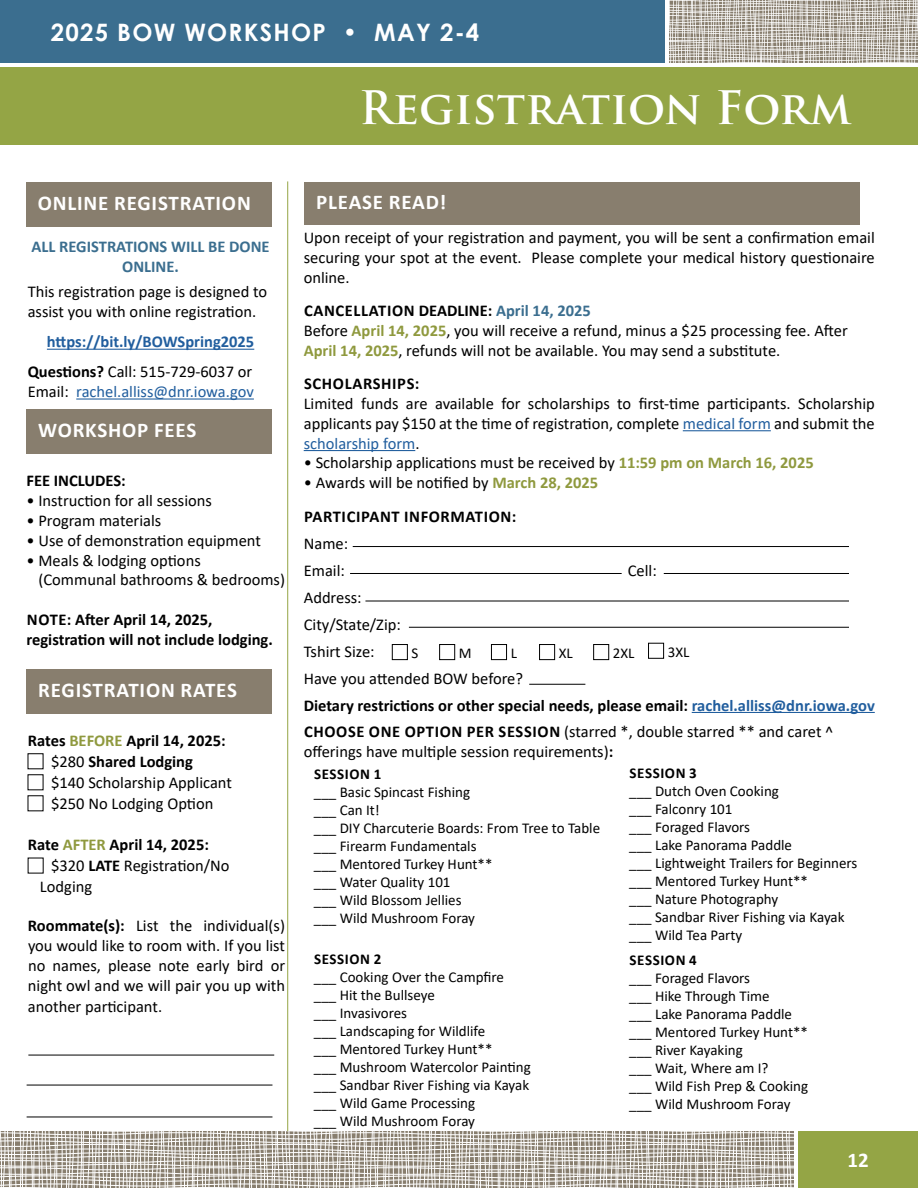
<style>
.page{position:relative;width:918px;height:1188px;background:#fff}
.page>*{position:absolute;margin:0;border:0;box-sizing:border-box;transform-origin:0 0}
.t1{font:700 45px "Trajan Pro";color:#fff}
.t2{font:700 24px "Century Gothic";letter-spacing:.05em;color:#fff}
.t3{font:700 21px "Calibri";letter-spacing:.04em;color:#fff}
.t4{font:16.5px/19.8px "Calibri";color:#000}
.t5{font:700 16.5px/19.8px "Calibri";color:#000}
.t6{font:700 16.5px/30px "Calibri";color:#215e9e;text-align:right}
.t7{font:700 16.5px/19.8px "Calibri";color:#3b6e8f;text-align:center}
.t8{font:16.5px "Calibri";color:#215e9e}
.t9{font:700 16.5px "Calibri";letter-spacing:.04em;color:#000}
.t10{font:15px/18px "Calibri";color:#000}
.t11{font:700 15px "Calibri";letter-spacing:.04em;color:#000}
.s1{color:#000}
.s2{font-weight:400;color:#000}
.s3{font-weight:700}
.s4{font-weight:700;color:#8f993e}
.s5{color:#8f993e}
.s6{font-weight:700;color:#3b6e8f}
.s7{color:#215e9e}
.s8{font-weight:700;color:#215e9e}
</style>
<div class="page">
<hr style="left:683px;top:430px;width:88px;height:1px;background:#215e9e">
<hr style="left:304px;top:450px;width:111px;height:1px;background:#215e9e">
<hr style="left:692px;top:712px;width:183px;height:1px;background:#215e9e">
<div style="left:798px;top:1132px;width:120px;height:56px;background:#94a545"></div>
<div style="left:0;top:68px;width:918px;height:77px;background:#94a545"></div>
<div style="left:0;top:0;width:664px;height:63px;background:#3b6e8f"></div>
<svg style="left:669px;top:0;width:249px;height:63px;background:#bfb9b1"></svg>
<hr style="left:287px;top:181px;width:1px;height:951px;background:#94a545">
<div style="left:305px;top:182px;width:555px;height:42px;background:#887e6e"></div>
<div style="left:26px;top:409px;width:246px;height:45px;background:#887e6e"></div>
<div style="left:26px;top:670px;width:246px;height:44px;background:#887e6e"></div>
<div style="left:28px;top:753px;width:15px;height:16px;border:1px solid #000"></div>
<hr style="left:353px;top:546px;width:496px;height:1px;background:#000">
<hr style="left:350px;top:573px;width:272px;height:1px;background:#000">
<hr style="left:664px;top:573px;width:185px;height:1px;background:#000">
<hr style="left:365px;top:601px;width:484px;height:1px;background:#000">
<hr style="left:409px;top:627px;width:440px;height:1px;background:#000">
<hr style="left:529px;top:684px;width:56px;height:1px;background:#000">
<hr style="left:27px;top:1085px;width:245px;height:1px;background:#000">
<hr style="left:27px;top:1117px;width:245px;height:1px;background:#000">
<svg style="left:0;top:1132px;width:794px;height:56px"></svg>
<div style="left:26px;top:183px;width:246px;height:44px;background:#887e6e"></div>
<hr style="left:47px;top:349px;width:207px;height:1px;background:#215e9e">
<hr style="left:76px;top:398px;width:178px;height:2px;background:#215e9e">
<div style="left:439px;top:644px;width:16px;height:16px;border:1px solid #000"></div>
<div style="left:392px;top:644px;width:16px;height:16px;border:1px solid #000"></div>
<div style="left:491px;top:644px;width:16px;height:16px;border:1px solid #000"></div>
<div style="left:539px;top:644px;width:16px;height:16px;border:1px solid #000"></div>
<div style="left:593px;top:644px;width:16px;height:16px;border:1px solid #000"></div>
<div style="left:648px;top:643px;width:16px;height:16px;border:1px solid #000"></div>
<hr style="left:28px;top:1055px;width:246px;height:1px;background:#000">
<h2 class="t2" style="left:51px;top:14px;width:430px">2025 BOW WORKSHOP • MAY 2-4</h2>
<h1 class="t1" style="left:359px;top:79px;width:494px">Registration Form</h1>
<p class="t3" style="left:38px;top:188px;width:215px">ONLINE REGISTRATION</p>
<p class="t7" style="left:32px;top:236px;width:240px">ALL REGISTRATIONS WILL BE DONE<br>ONLINE.</p>
<p class="t4" style="left:28px;top:281px;width:241px">This registration page is designed to assist you with online registration.</p>
<p class="t6" style="left:28px;top:327px;width:228px">https://bit.ly/BOWSpring2025<br><span class="s1">Questions?</span> <span class="s2">Call: 515-729-6037 or</span></p>
<p class="t8" style="left:28px;top:380px;width:228px"><span class="s1">Email:</span> rachel.alliss@dnr.iowa.gov</p>
<p class="t3" style="left:38px;top:415px;width:160px">WORKSHOP FEES</p>
<p class="t5" style="left:26px;top:471px;width:101px">FEE INCLUDES:</p>
<p class="t4" style="left:26px;top:490px;width:187px">• Instruction for all sessions</p>
<p class="t4" style="left:26px;top:510px;width:136px">• Program materials</p>
<p class="t4" style="left:26px;top:530px;width:236px">• Use of demonstration equipment</p>
<p class="t4" style="left:38px;top:550px;width:248px;text-indent:-12px">• Meals &amp; lodging options<br>(Communal bathrooms &amp; bedrooms)</p>
<p class="t5" style="left:27px;top:609px;width:248px">NOTE: After April 14, 2025, registration will not include lodging.</p>
<p class="t3" style="left:38px;top:675px;width:200px">REGISTRATION RATES</p>
<p class="t4" style="left:51px;top:730px;width:182px;line-height:21px;text-indent:-23px"><span class="s3">Rates</span> <span class="s4">BEFORE</span> <span class="s3">April 14, 2025: </span>$280 <span class="s3">Shared Lodging<br></span>$140 Scholarship Applicant $250 No Lodging Option</p>
<p class="t5" style="left:28px;top:834px;width:182px">Rate <span class="s5">AFTER</span> April 14, 2025:</p>
<p class="t4" style="left:51px;top:855px;width:180px">$320 <span class="s3">LATE</span> Registration/No</p>
<p class="t4" style="left:40px;top:876px;width:54px">Lodging</p>
<p class="t4" style="left:28px;top:916px;width:259px;text-align:justify"><span class="s3">Roommate(s):</span> List the individual(s) you would like to room with. If you list no names, please note early bird or night owl and we will pair you up with another participant.</p>
<p class="t3" style="left:316px;top:187px;width:132px">PLEASE READ!</p>
<p class="t4" style="left:304px;top:228px;width:573px;text-align:justify">Upon receipt of your registration and payment, you will be sent a confirmation email securing your spot at the event. Please complete your medical history questionaire online.</p>
<p class="t4" style="left:304px;top:301px;width:546px"><span class="s3">CANCELLATION DEADLINE:</span> <span class="s6">April 14, 2025<br></span>Before <span class="s4">April 14, 2025</span>, you will receive a refund, minus a $25 processing fee. After<br><span class="s4">April 14, 2025</span>, refunds will not be available. You may send a substitute.</p>
<p class="t9" style="left:304px;top:372px;width:117px">SCHOLARSHIPS:</p>
<p class="t4" style="left:304px;top:393px;width:573px;text-align:justify">Limited funds are available for scholarships to first-time participants. Scholarship applicants pay $150 at the time of registration, complete <span class="s7">medical form</span> and submit the <span class="s7">scholarship form</span>.</p>
<p class="t4" style="left:304px;top:453px;width:511px">• Scholarship applications must be received by <span class="s4">11:59 pm on March 16, 2025</span></p>
<p class="t4" style="left:304px;top:466px;width:296px;line-height:33.3px">• Awards will be notified by <span class="s4">March 28, 2025<br></span><span class="s3">PARTICIPANT INFORMATION:</span></p>
<p class="t4" style="left:304px;top:529px;width:46px;line-height:27px">Name:<br>Email:</p>
<p class="t4" style="left:628px;top:560px;width:30px">Cell:</p>
<p class="t4" style="left:304px;top:583px;width:573px;line-height:26.8px">Address:<br>City/State/Zip:<br>Tshirt Size:<br>Have you attended BOW before?<br><span class="s3">Dietary restrictions or other special needs, please email:</span> <span class="s8">rachel.alliss@dnr.iowa.gov </span><span class="s3">CHOOSE ONE OPTION PER SESSION</span> (starred *, double starred ** and caret ^</p>
<p class="t4" style="left:304px;top:741px;width:311px">offerings have multiple session requirements)<span class="s3">:</span></p>
<p class="t10" style="left:412px;top:644px;width:8px">S</p>
<p class="t10" style="left:459px;top:644px;width:14px">M</p>
<p class="t10" style="left:511px;top:644px;width:8px">L</p>
<p class="t10" style="left:559px;top:644px;width:16px">XL</p>
<p class="t10" style="left:613px;top:644px;width:23px">2XL</p>
<p class="t10" style="left:668px;top:643px;width:23px">3XL</p>
<p class="t11" style="left:314px;top:763px;width:69px">SESSION 1</p>
<p class="t10" style="left:314px;top:783px;width:288px">___ Basic Spincast Fishing<br>___ Can It!<br>___ DIY Charcuterie Boards: From Tree to Table ___ Firearm Fundamentals<br>___ Mentored Turkey Hunt**<br>___ Water Quality 101<br>___ Wild Blossom Jellies<br>___ Wild Mushroom Foray</p>
<p class="t11" style="left:314px;top:948px;width:69px">SESSION 2</p>
<p class="t10" style="left:314px;top:967px;width:218px">___ Cooking Over the Campfire<br>___ Hit the Bullseye<br>___ Invasivores<br>___ Landscaping for Wildlife<br>___ Mentored Turkey Hunt**<br>___ Mushroom Watercolor Painting ___ Sandbar River Fishing via Kayak ___ Wild Game Processing<br>___ Wild Mushroom Foray</p>
<p class="t11" style="left:630px;top:762px;width:69px">SESSION 3</p>
<p class="t10" style="left:629px;top:781px;width:230px">___ Dutch Oven Cooking<br>___ Falconry 101<br>___ Foraged Flavors<br>___ Lake Panorama Paddle<br>___ Lightweight Trailers for Beginners ___ Mentored Turkey Hunt**<br>___ Nature Photography<br>___ Sandbar River Fishing via Kayak ___ Wild Tea Party</p>
<p class="t11" style="left:630px;top:949px;width:69px">SESSION 4</p>
<p class="t10" style="left:629px;top:968px;width:180px">___ Foraged Flavors<br>___ Hike Through Time<br>___ Lake Panorama Paddle ___ Mentored Turkey Hunt** ___ River Kayaking<br>___ Wait, Where am I?<br>___ Wild Fish Prep &amp; Cooking ___ Wild Mushroom Foray</p>
<p class="t3" style="left:847px;top:1145px;width:23px">12</p>
</div>
